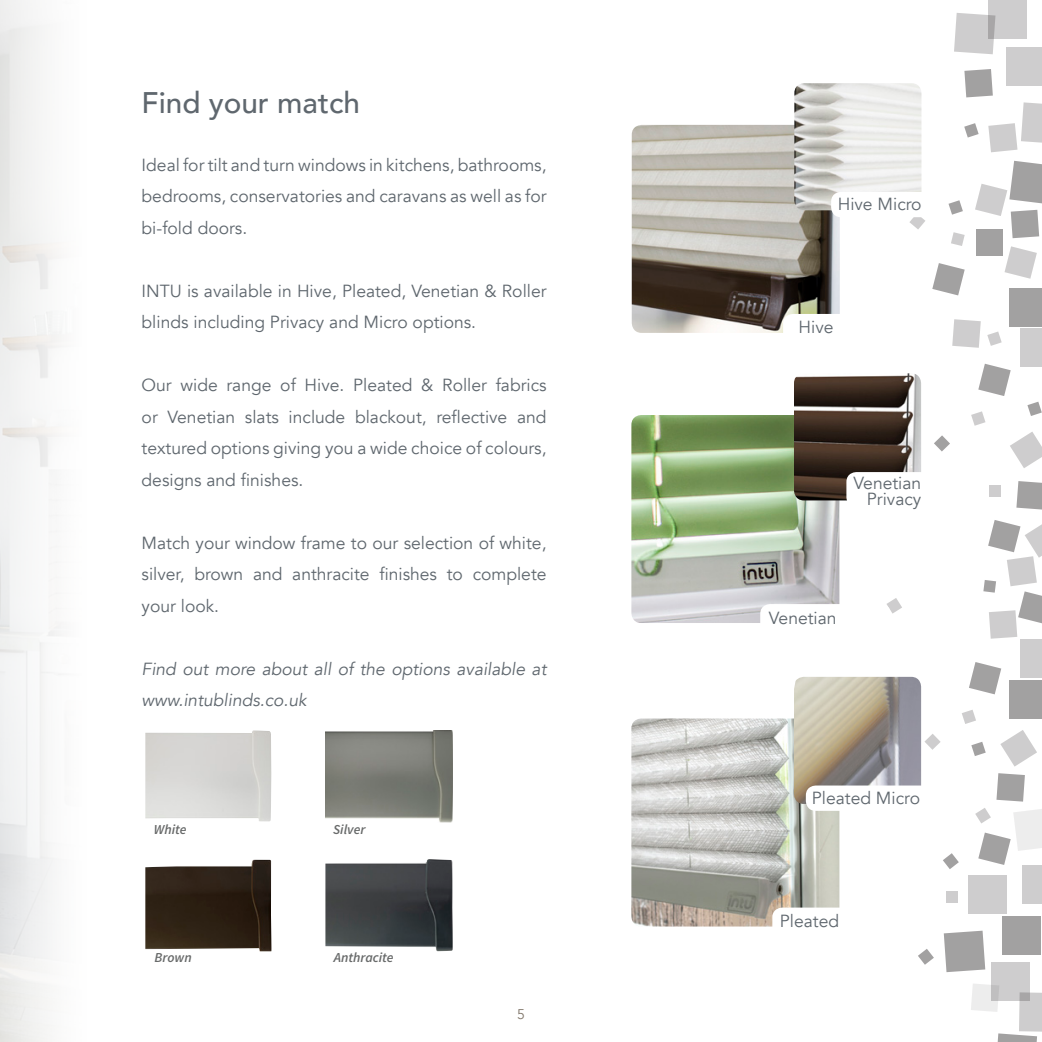
<style>
.page{position:relative;width:1042px;height:1042px;background:#fff}
.page>*{position:absolute;margin:0;border:0;box-sizing:border-box;transform-origin:0 0}
.t1{font:500 29.75px "Avenir";color:#5f676e}
.t2{font:17.5px/31.5px "Avenir";color:#5f676e}
.t3{font:italic 17.5px/31.5px "Avenir";color:#5f676e}
.t4{font:14px "Avenir";color:#81776b}
.Mini_Caption_Titles{font:italic 600 13.65px "Source Sans Pro";color:#686a6a}
</style>
<div class="page">
<svg style="left:1027px;top:402px;width:15px;height:14px"></svg>
<svg style="left:971px;top:742px;width:14px;height:14px"></svg>
<svg style="left:943px;top:853px;width:16px;height:16px"></svg>
<svg style="left:987px;top:331px;width:14px;height:15px"></svg>
<svg style="left:971px;top:411px;width:14px;height:15px"></svg>
<svg style="left:962px;top:710px;width:14px;height:14px"></svg>
<svg style="left:909px;top:217px;width:16px;height:12px"></svg>
<svg style="left:1010px;top:432px;width:32px;height:36px"></svg>
<svg style="left:1000px;top:730px;width:37px;height:36px"></svg>
<div style="left:989px;top:486px;width:11px;height:11px;background:#cecdce"></div>
<svg style="left:886px;top:598px;width:16px;height:15px"></svg>
<div style="left:946px;top:891px;width:12px;height:11px;background:#cecdce"></div>
<svg style="left:951px;top:232px;width:13px;height:14px"></svg>
<svg style="left:978px;top:364px;width:32px;height:32px"></svg>
<svg style="left:1016px;top:481px;width:26px;height:28px"></svg>
<div style="left:976px;top:229px;width:27px;height:27px;background:#a2a1a1"></div>
<svg style="left:969px;top:662px;width:32px;height:32px"></svg>
<svg style="left:1004px;top:246px;width:33px;height:33px"></svg>
<svg style="left:952px;top:319px;width:29px;height:29px"></svg>
<div style="left:1022px;top:865px;width:20px;height:39px;background:#cecdce"></div>
<div style="left:968px;top:875px;width:39px;height:39px;background:#cecdce"></div>
<div style="left:1006px;top:47px;width:36px;height:39px;background:#cecdce"></div>
<div style="left:1008px;top:288px;width:34px;height:39px;background:#a2a1a1"></div>
<div style="left:1008px;top:680px;width:34px;height:39px;background:#a2a1a1"></div>
<div style="left:988px;top:0;width:39px;height:39px;background:#cecdce"></div>
<div style="left:991px;top:962px;width:39px;height:38px;background:#cecdce"></div>
<svg style="left:944px;top:930px;width:41px;height:42px;background:#adacac"></svg>
<svg style="left:975px;top:808px;width:67px;height:57px"></svg>
<svg style="left:971px;top:984px;width:71px;height:58px"></svg>
<svg style="left:918px;top:949px;width:16px;height:16px"></svg>
<svg style="left:948px;top:200px;width:15px;height:15px"></svg>
<svg style="left:983px;top:520px;width:59px;height:119px"></svg>
<svg style="left:934px;top:435px;width:16px;height:16px"></svg>
<svg style="left:924px;top:734px;width:16px;height:16px"></svg>
<svg style="left:996px;top:773px;width:29px;height:28px"></svg>
<svg style="left:932px;top:263px;width:32px;height:32px"></svg>
<div style="left:1002px;top:916px;width:39px;height:39px;background:#a2a1a1"></div>
<div style="left:1019px;top:328px;width:23px;height:39px;background:#cecdce"></div>
<div style="left:1019px;top:639px;width:23px;height:39px;background:#cecdce"></div>
<svg style="left:954px;top:13px;width:41px;height:41px;background:#cecdce"></svg>
<svg style="left:975px;top:161px;width:67px;height:77px"></svg>
<svg style="left:964px;top:69px;width:78px;height:83px"></svg>
<img style="left:353px;top:859px;width:100px;height:92px">
<img style="left:353px;top:730px;width:100px;height:93px">
<img style="left:0;top:0;width:353px;height:1042px">
<img style="left:631px;top:415px;width:208px;height:208px">
<div style="left:760px;top:604px;width:131px;height:32px;background:#fff;border-radius:10px"></div>
<img style="left:794px;top:373px;width:127px;height:127px">
<div style="left:846px;top:472px;width:84px;height:35px;background:#fff;border-radius:10px"></div>
<img style="left:632px;top:125px;width:208px;height:208px">
<div style="left:783px;top:314px;width:130px;height:32px;background:#fff;border-radius:10px"></div>
<img style="left:794px;top:83px;width:127px;height:127px">
<div style="left:831px;top:192px;width:99px;height:25px;background:#fff;border-radius:10px"></div>
<img style="left:631px;top:718px;width:208px;height:208px">
<div style="left:772px;top:907px;width:131px;height:33px;background:#fff;border-radius:10px"></div>
<img style="left:794px;top:677px;width:127px;height:127px">
<div style="left:806px;top:785px;width:124px;height:26px;background:#fff;border-radius:10px"></div>
<p class="t1" style="left:142px;top:77px;width:220px">Find your match</p>
<p class="t2" style="left:142px;top:149px;width:406px">Ideal for tilt and turn windows in kitchens, bathrooms, bedrooms, conservatories and caravans as well as for</p>
<p class="t2" style="left:142px;top:212px;width:107px">bi-fold doors.</p>
<p class="t2" style="left:142px;top:275px;width:406px">INTU is available in Hive, Pleated, Venetian &amp; Roller blinds including Privacy and Micro options.</p>
<p class="t2" style="left:142px;top:370px;width:406px;text-align:justify">Our wide range of Hive. Pleated &amp; Roller fabrics or Venetian slats include blackout, reflective and textured options giving you a wide choice of colours, designs and finishes.</p>
<p class="t2" style="left:142px;top:527px;width:406px;text-align:justify">Match your window frame to our selection of white, silver, brown and anthracite finishes to complete your look.</p>
<p class="t3" style="left:142px;top:653px;width:406px">Find out more about all of the options available at www.intublinds.co.uk</p>
<p class="Mini_Caption_Titles" style="left:154px;top:821px;width:34px">White</p>
<p class="Mini_Caption_Titles" style="left:333px;top:821px;width:34px">Silver</p>
<p class="Mini_Caption_Titles" style="left:154px;top:948px;width:39px">Brown</p>
<p class="Mini_Caption_Titles" style="left:334px;top:948px;width:61px">Anthracite</p>
<p class="t4" style="left:517px;top:1006px;width:9px">5</p>
<p class="t2" style="left:838px;top:189px;width:85px">Hive Micro</p>
<p class="t2" style="left:798px;top:312px;width:36px">Hive</p>
<p class="t2" style="left:853px;top:467px;width:69px">Venetian</p>
<p class="t2" style="left:867px;top:483px;width:56px">Privacy</p>
<p class="t2" style="left:769px;top:602px;width:69px">Venetian</p>
<p class="t2" style="left:812px;top:782px;width:110px">Pleated Micro</p>
<p class="t2" style="left:780px;top:905px;width:61px">Pleated</p>
</div>
